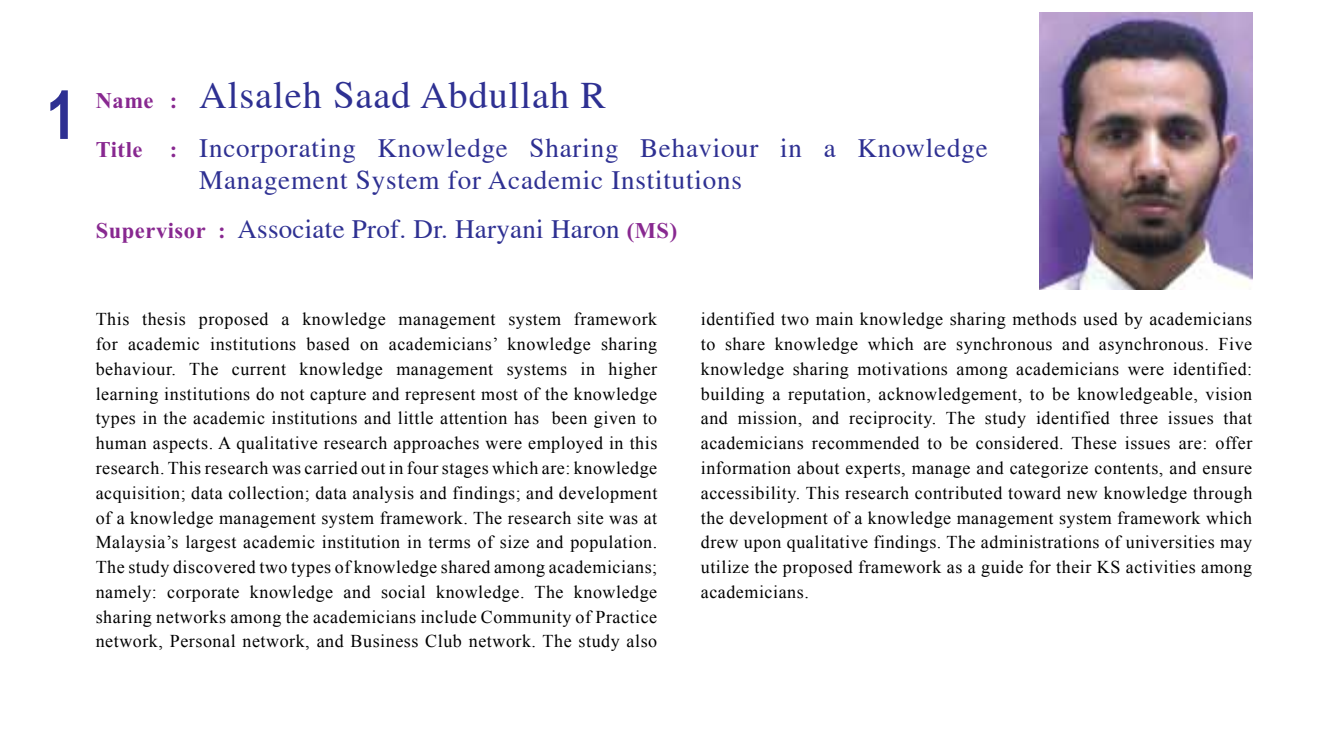
<style>
.page{position:relative;width:1340px;height:741px;background:#fff}
.page>*{position:absolute;margin:0;border:0;box-sizing:border-box;transform-origin:0 0}
.t1{font:700 67.5px "Arial";color:#2e3092;scale:.82 1}
.t2{font:38.25px "Times";letter-spacing:.025em;color:#2e3092}
.t3{font:27px/31.5px "Times";letter-spacing:.03em;color:#2e3092}
.t4{font:27px "Times";letter-spacing:.01em;color:#2e3092}
.t5{font:18px/24.8px "Times New Roman";letter-spacing:.03em;color:#000;text-align:justify}
.s1{font-family:"Times New Rom B";font-size:22.5px;color:#882890}
</style>
<div class="page">
<img style="left:1040px;top:12px;width:212px;height:277px">
<h1 class="t1" style="left:46px;top:71px;width:39px">1</h1>
<h2 class="t2" style="left:96px;top:73px;width:512px"><span class="s1">Name :</span> Alsaleh Saad Abdullah R</h2>
<h3 class="t3" style="left:199px;top:132px;width:790px;text-indent:-104px"><span class="s1">Title :</span> Incorporating Knowledge Sharing Behaviour in a Knowledge<br>Management System for Academic Institutions</h3>
<h3 class="t4" style="left:96px;top:214px;width:583px"><span class="s1">Supervisor :</span> Associate Prof. Dr. Haryani Haron <span class="s1">(MS)</span></h3>
<p class="t5" style="left:96px;top:306px;width:563px">This thesis proposed a knowledge management system framework for academic institutions based on academicians’ knowledge sharing behaviour. The current knowledge management systems in higher learning institutions do not capture and represent most of the knowledge types in the academic institutions and little attention has been given to human aspects. A qualitative research approaches were employed in this research. This research was carried out in four stages which are: knowledge acquisition; data collection; data analysis and findings; and development of a knowledge management system framework. The research site was at Malaysia’s largest academic institution in terms of size and population.<br>The study discovered two types of knowledge shared among academicians; namely: corporate knowledge and social knowledge. The knowledge sharing networks among the academicians include Community of Practice network, Personal network, and Business Club network. The study also</p>
<p class="t5" style="left:701px;top:306px;width:553px">identified two main knowledge sharing methods used by academicians to share knowledge which are synchronous and asynchronous. Five knowledge sharing motivations among academicians were identified: building a reputation, acknowledgement, to be knowledgeable, vision and mission, and reciprocity. The study identified three issues that academicians recommended to be considered. These issues are: offer information about experts, manage and categorize contents, and ensure accessibility. This research contributed toward new knowledge through the development of a knowledge management system framework which drew upon qualitative findings. The administrations of universities may utilize the proposed framework as a guide for their KS activities among academicians.</p>
</div>
